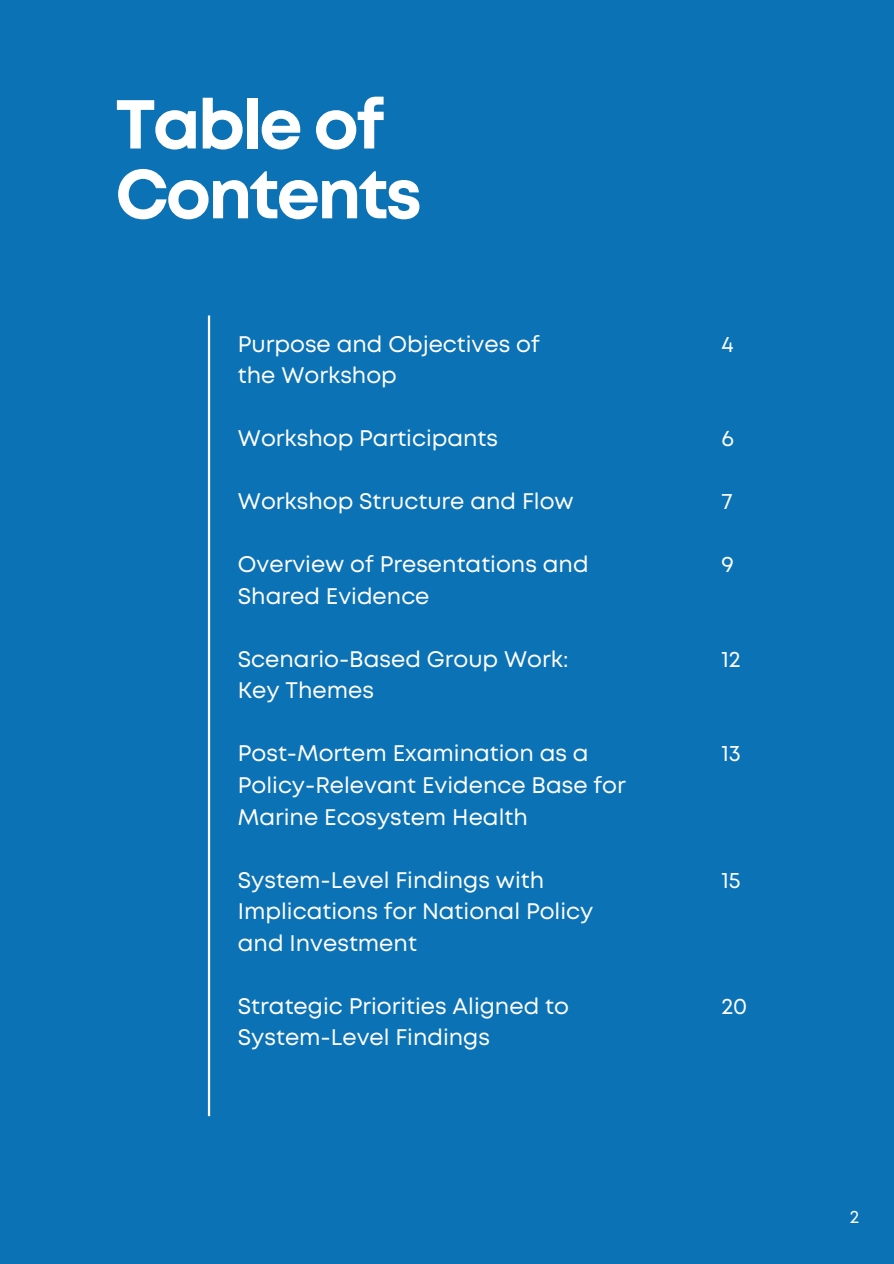
<style>
.page{position:relative;width:894px;height:1264px;background:#fff}
.page>*{position:absolute;margin:0;border:0;box-sizing:border-box;transform-origin:0 0}
.t1{font:700 69px/69.8px "Mont";letter-spacing:-.04em;color:#fff}
.t2{font:22.5px/31.5px "Mont";color:#fff}
.t3{font:18px "Mont";color:#fff}
</style>
<div class="page">
<div style="left:0;top:0;width:893px;height:1263px;background:#0b72b5"></div>
<hr style="left:208px;top:315px;width:2px;height:801px;background:#fff">
<h1 class="t1" style="left:115px;top:95px;width:308px">Table of<br>Contents</h1>
<p class="t2" style="left:238px;top:330px;width:303px">Purpose and Objectives of the Workshop</p>
<p class="t2" style="left:238px;top:424px;width:261px">Workshop Participants</p>
<p class="t2" style="left:238px;top:487px;width:337px">Workshop Structure and Flow</p>
<p class="t2" style="left:238px;top:550px;width:352px">Overview of Presentations and<br>Shared Evidence</p>
<p class="t2" style="left:238px;top:645px;width:332px">Scenario-Based Group Work:<br>Key Themes</p>
<p class="t2" style="left:238px;top:739px;width:389px">Post-Mortem Examination as a<br>Policy-Relevant Evidence Base for<br>Marine Ecosystem Health</p>
<p class="t2" style="left:238px;top:865px;width:357px">System-Level Findings with<br>Implications for National Policy and Investment</p>
<p class="t2" style="left:238px;top:991px;width:332px">Strategic Priorities Aligned to<br>System-Level Findings</p>
<p class="t2" style="left:721px;top:330px;width:14px">4</p>
<p class="t2" style="left:721px;top:424px;width:14px">6</p>
<p class="t2" style="left:721px;top:487px;width:13px">7</p>
<p class="t2" style="left:721px;top:550px;width:14px">9</p>
<p class="t2" style="left:721px;top:645px;width:21px">12</p>
<p class="t2" style="left:721px;top:739px;width:21px">13</p>
<p class="t2" style="left:721px;top:865px;width:21px">15</p>
<p class="t2" style="left:721px;top:991px;width:27px">20</p>
<p class="t3" style="left:849px;top:1209px;width:11px">2</p>
</div>
